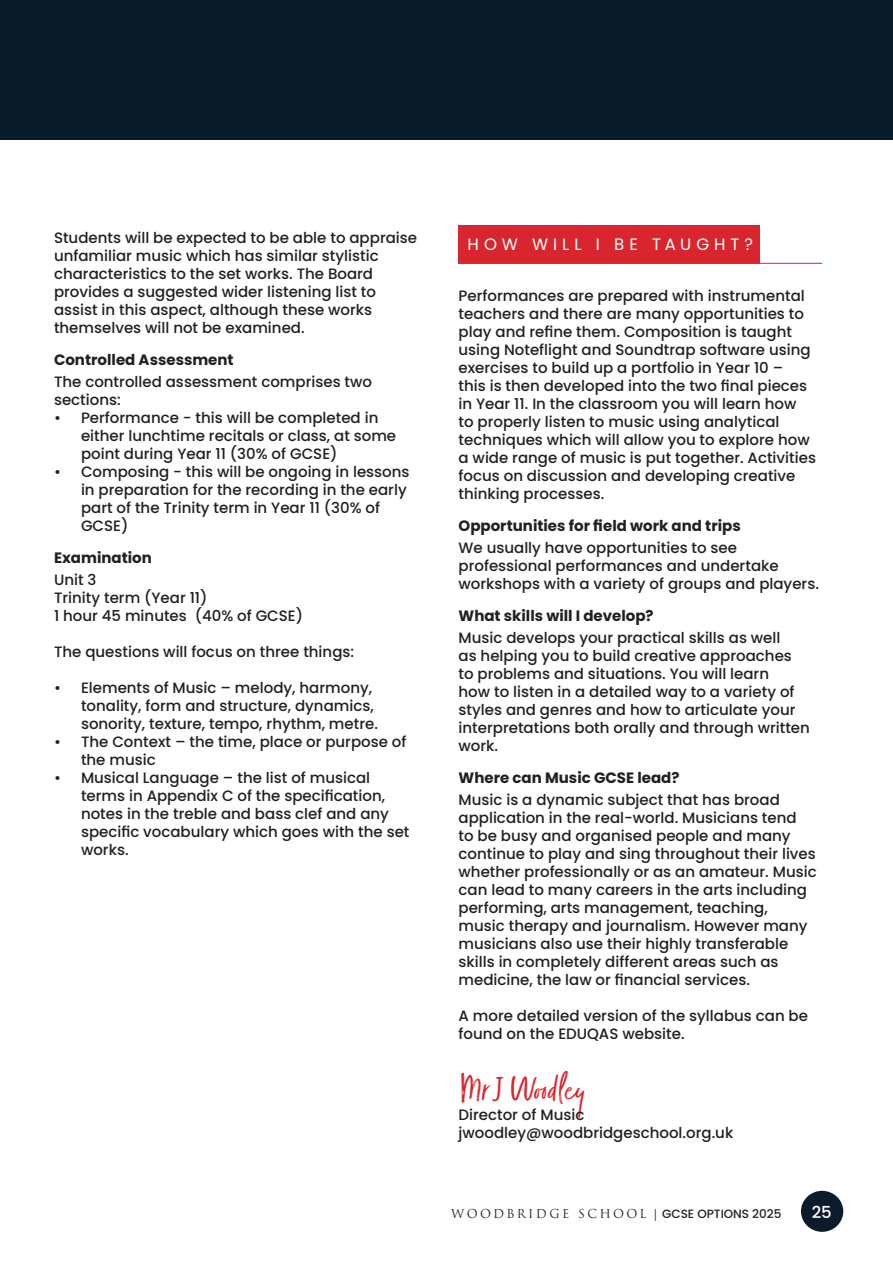
<style>
.page{position:relative;width:893px;height:1263px;background:#fff}
.page>*{position:absolute;margin:0;border:0;box-sizing:border-box;transform-origin:0 0}
.t1{font:300 37.5px "Zooja";color:#d9262e}
.t2{font:16.5px "Poppins";letter-spacing:.3em;color:#fff}
.t3{font:500 16.5px "Poppins";color:#fff}
.t4{font:500 15px/18px "Poppins";color:#231f20}
.t5{font:700 15px "Poppins";color:#231f20}
.t6{font:12px "Trajan Pro";letter-spacing:.2em;color:#231f20}
.s1{font-weight:700}
.s2{font-family:"Poppins";font-weight:500}
</style>
<div class="page">
<div style="left:801px;top:1191px;width:42px;height:41px;background:#0b1b2b;border-radius:50%"></div>
<div style="left:459px;top:225px;width:301px;height:38px;background:#d9262e"></div>
<hr style="left:459px;top:263px;width:363px;height:1px;background:#dd2d39">
<div style="left:0;top:0;width:893px;height:140px;background:#091a29"></div>
<p class="t4" style="left:54px;top:229px;width:365px">Students will be expected to be able to appraise unfamiliar music which has similar stylistic characteristics to the set works. The Board provides a suggested wider listening list to assist in this aspect, although these works themselves will not be examined.</p>
<p class="t5" style="left:54px;top:351px;width:181px">Controlled Assessment</p>
<p class="t4" style="left:54px;top:373px;width:320px">The controlled assessment comprises two sections:</p>
<p class="t4" style="left:81px;top:409px;width:317px;text-indent:-27px">• Performance - this will be completed in either lunchtime recitals or class, at some point during Year 11 (30% of GCSE)</p>
<p class="t4" style="left:81px;top:463px;width:330px;text-indent:-27px">• Composing - this will be ongoing in lessons in preparation for the recording in the early part of the Trinity term in Year 11 (30% of GCSE)</p>
<p class="t5" style="left:54px;top:549px;width:99px">Examination</p>
<p class="t4" style="left:54px;top:571px;width:251px">Unit 3<br>Trinity term (Year 11)<br>1 hour 45 minutes (40% of GCSE)</p>
<p class="t4" style="left:54px;top:643px;width:302px">The questions will focus on three things:</p>
<p class="t4" style="left:81px;top:679px;width:299px;text-indent:-27px">• Elements of Music – melody, harmony, tonality, form and structure, dynamics, sonority, texture, tempo, rhythm, metre.</p>
<p class="t4" style="left:81px;top:733px;width:327px;text-indent:-27px">• The Context – the time, place or purpose of the music</p>
<p class="t4" style="left:81px;top:769px;width:330px;text-indent:-27px">• Musical Language – the list of musical terms in Appendix C of the specification, notes in the treble and bass clef and any specific vocabulary which goes with the set works.</p>
<p class="t2" style="left:468px;top:235px;width:287px">HOW WILL I BE TAUGHT?</p>
<p class="t4" style="left:459px;top:287px;width:359px">Performances are prepared with instrumental teachers and there are many opportunities to play and refine them. Composition is taught using Noteflight and Soundtrap software using exercises to build up a portfolio in Year 10 –<br>this is then developed into the two final pieces in Year 11. In the classroom you will learn how<br>to properly listen to music using analytical techniques which will allow you to explore how a wide range of music is put together. Activities focus on discussion and developing creative thinking processes.</p>
<p class="t5" style="left:459px;top:517px;width:284px">Opportunities for field work and trips</p>
<p class="t4" style="left:459px;top:539px;width:362px">We usually have opportunities to see professional performances and undertake workshops with a variety of groups and players.</p>
<p class="t5" style="left:459px;top:607px;width:197px">What skills will I develop?</p>
<p class="t4" style="left:459px;top:629px;width:353px">Music develops your practical skills as well<br>as helping you to build creative approaches to problems and situations. You will learn<br>how to listen in a detailed way to a variety of styles and genres and how to articulate your interpretations both orally and through written work.</p>
<p class="t5" style="left:459px;top:769px;width:222px">Where can Music GCSE lead?</p>
<p class="t4" style="left:459px;top:791px;width:360px">Music is a dynamic subject that has broad application in the real-world. Musicians tend<br>to be busy and organised people and many continue to play and sing throughout their lives whether professionally or as an amateur. Music can lead to many careers in the arts including performing, arts management, teaching, music therapy and journalism. However many musicians also use their highly transferable skills in completely different areas such as medicine, the law or financial services.</p>
<p class="t4" style="left:459px;top:1007px;width:351px">A more detailed version of the syllabus can be found on the EDUQAS website.</p>
<h1 class="t1" style="left:459px;top:1069px;width:128px">Mr J Woodley</h1>
<p class="t4" style="left:459px;top:1106px;width:276px">Director of Music jwoodley@woodbridgeschool.org.uk</p>
<p class="t6" style="left:451px;top:1206px;width:332px">WOODBRIDGE SCHOOL <span class="s1">|</span> <span class="s2">GCSE OPTIONS 2025</span></p>
<p class="t3" style="left:812px;top:1202px;width:22px">25</p>
</div>
